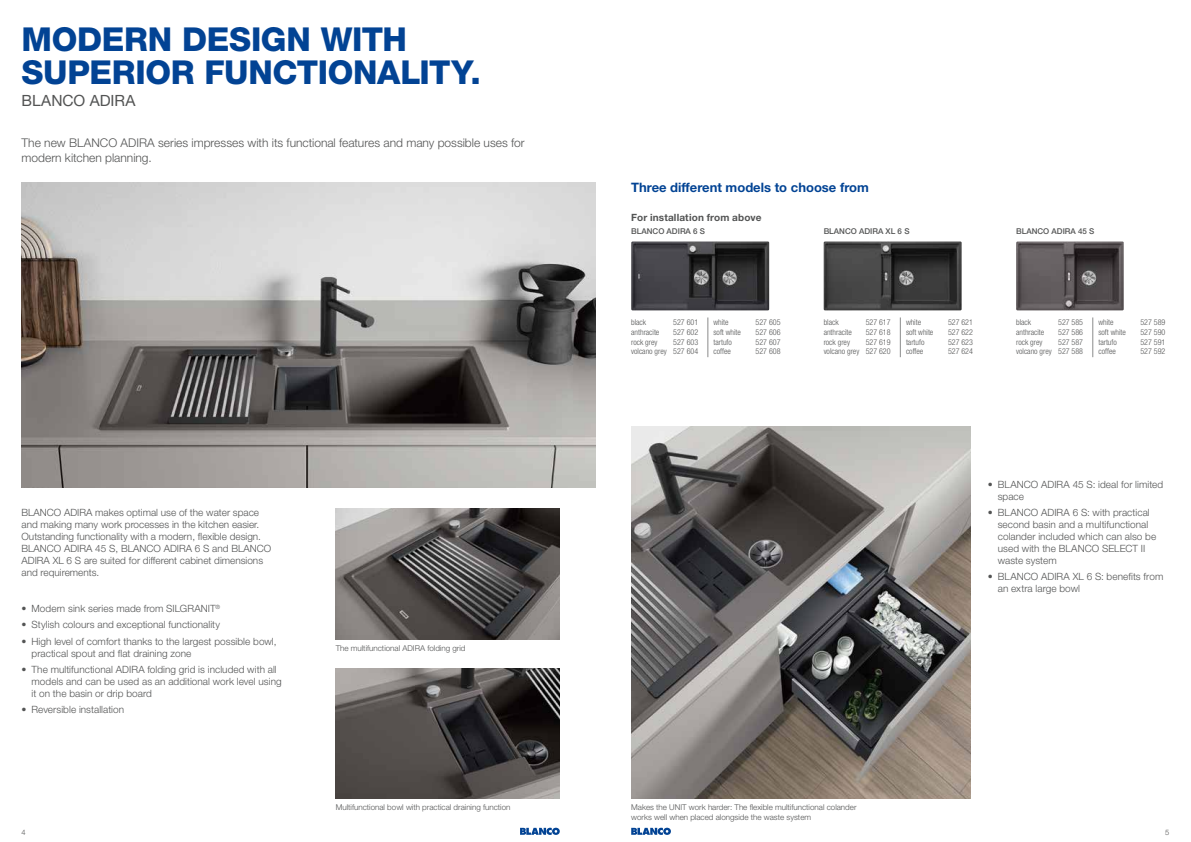
<style>
.page{position:relative;width:1191px;height:842px;background:#fff}
.page>*{position:absolute;margin:0;border:0;box-sizing:border-box;transform-origin:0 0}
.t1{font:800 33px/33px "Helvetica Neue LT Pro";letter-spacing:-.01em;color:#024394}
.t2{font:15.5px "Helvetica Neue LT Pro";letter-spacing:-.005em;color:#535454}
.t3{font:700 13px "Helvetica Neue LT Pro";color:#024394}
.t4{font:300 12px/14.4px "Helvetica Neue LT Pro";color:#535454}
.t5{font:300 10px/12px "Helvetica Neue LT Pro";letter-spacing:.005em;color:#535454}
.t6{font:700 10px "Helvetica Neue LT Pro";letter-spacing:.015em;color:#535454}
.t7{font:300 condensed 8px/9.6px "Helvetica Neue LT Pro";color:#535454;text-align:right}
.t8{font:300 8px/9.6px "Helvetica Neue LT Pro";color:#535454}
.t9{font:500 8px "Helvetica Neue LT Pro";color:#535454}
.t10{font:300 7.5px "Helvetica Neue LT Pro";color:#535454}
</style>
<div class="page">
<svg style="left:631px;top:828px;width:40px;height:7px"></svg>
<svg style="left:520px;top:828px;width:40px;height:7px"></svg>
<img style="left:22px;top:183px;width:573px;height:305px">
<img style="left:336px;top:509px;width:224px;height:130px">
<img style="left:336px;top:668px;width:224px;height:131px">
<img style="left:631px;top:427px;width:339px;height:372px">
<img style="left:631px;top:241px;width:138px;height:69px">
<hr style="left:707px;top:317px;width:1px;height:40px;background:#8a8b8b">
<img style="left:823px;top:241px;width:138px;height:69px">
<hr style="left:900px;top:317px;width:1px;height:40px;background:#8a8b8b">
<img style="left:1016px;top:241px;width:107px;height:69px">
<hr style="left:1092px;top:317px;width:1px;height:40px;background:#8a8b8b">
<h1 class="t1" style="left:22px;top:23px;width:461px">MODERN DESIGN WITH<br>SUPERIOR FUNCTIONALITY.</h1>
<h2 class="t2" style="left:22px;top:92px;width:115px">BLANCO ADIRA</h2>
<p class="t4" style="left:22px;top:135px;width:504px">The new BLANCO ADIRA series impresses with its functional features and many possible uses for modern kitchen planning.</p>
<p class="t5" style="left:22px;top:506px;width:251px">BLANCO ADIRA makes optimal use of the water space and making many work processes in the kitchen easier.<br>Outstanding functionality with a modern, flexible design.<br>BLANCO ADIRA 45 S, BLANCO ADIRA 6 S and BLANCO ADIRA XL 6 S are suited for different cabinet dimensions and requirements.</p>
<p class="t5" style="left:22px;top:602px;width:200px">• Modern sink series made from SILGRANIT<sup>®</sup></p>
<p class="t5" style="left:22px;top:619px;width:200px">• Stylish colours and exceptional functionality</p>
<p class="t5" style="left:32px;top:635px;width:246px;text-indent:-10px">• High level of comfort thanks to the largest possible bowl, practical spout and flat draining zone</p>
<p class="t5" style="left:32px;top:663px;width:252px;text-indent:-10px">• The multifunctional ADIRA folding grid is included with all models and can be used as an additional work level using it on the basin or drip board</p>
<p class="t5" style="left:22px;top:703px;width:104px">• Reversible installation</p>
<p class="t8" style="left:336px;top:643px;width:131px">The multifunctional ADIRA folding grid</p>
<p class="t8" style="left:336px;top:802px;width:176px">Multifunctional bowl with practical draining function</p>
<h3 class="t3" style="left:631px;top:179px;width:239px">Three different models to choose from</h3>
<p class="t9" style="left:631px;top:227px;width:75px">BLANCO ADIRA 6 S</p>
<p class="t6" style="left:631px;top:211px;width:132px">For installation from above</p>
<p class="t9" style="left:823px;top:227px;width:87px">BLANCO ADIRA XL 6 S</p>
<p class="t9" style="left:1016px;top:227px;width:80px">BLANCO ADIRA 45 S</p>
<p class="t7" style="left:631px;top:318px;width:16px">black</p>
<p class="t7" style="left:673px;top:318px;width:26px">527 601</p>
<p class="t7" style="left:631px;top:327px;width:30px">anthracite</p>
<p class="t7" style="left:673px;top:327px;width:26px">527 602</p>
<p class="t7" style="left:631px;top:337px;width:28px">rock grey</p>
<p class="t7" style="left:631px;top:337px;width:68px">527 603<br>volcano grey 527 604</p>
<p class="t7" style="left:713px;top:318px;width:17px">white</p>
<p class="t7" style="left:755px;top:318px;width:26px">527 605</p>
<p class="t7" style="left:713px;top:327px;width:29px">soft white</p>
<p class="t7" style="left:755px;top:327px;width:26px">527 606</p>
<p class="t7" style="left:713px;top:337px;width:20px">tartufo</p>
<p class="t7" style="left:755px;top:337px;width:26px">527 607</p>
<p class="t7" style="left:713px;top:347px;width:19px">coffee</p>
<p class="t7" style="left:755px;top:347px;width:26px">527 608</p>
<p class="t7" style="left:823px;top:318px;width:16px">black</p>
<p class="t7" style="left:865px;top:318px;width:26px">527 617</p>
<p class="t7" style="left:823px;top:327px;width:30px">anthracite</p>
<p class="t7" style="left:865px;top:327px;width:26px">527 618</p>
<p class="t7" style="left:823px;top:337px;width:28px">rock grey</p>
<p class="t7" style="left:823px;top:337px;width:68px">527 619<br>volcano grey 527 620</p>
<p class="t7" style="left:906px;top:318px;width:17px">white</p>
<p class="t7" style="left:948px;top:318px;width:26px">527 621</p>
<p class="t7" style="left:906px;top:327px;width:29px">soft white</p>
<p class="t7" style="left:948px;top:327px;width:26px">527 622</p>
<p class="t7" style="left:906px;top:337px;width:20px">tartufo</p>
<p class="t7" style="left:948px;top:337px;width:26px">527 623</p>
<p class="t7" style="left:906px;top:347px;width:19px">coffee</p>
<p class="t7" style="left:948px;top:347px;width:26px">527 624</p>
<p class="t7" style="left:1016px;top:318px;width:16px">black</p>
<p class="t7" style="left:1058px;top:318px;width:26px">527 585</p>
<p class="t7" style="left:1016px;top:327px;width:30px">anthracite</p>
<p class="t7" style="left:1058px;top:327px;width:26px">527 586</p>
<p class="t7" style="left:1016px;top:337px;width:28px">rock grey</p>
<p class="t7" style="left:1016px;top:337px;width:68px">527 587<br>volcano grey 527 588</p>
<p class="t7" style="left:1098px;top:318px;width:17px">white</p>
<p class="t7" style="left:1140px;top:318px;width:26px">527 589</p>
<p class="t7" style="left:1098px;top:327px;width:29px">soft white</p>
<p class="t7" style="left:1140px;top:327px;width:26px">527 590</p>
<p class="t7" style="left:1098px;top:337px;width:20px">tartufo</p>
<p class="t7" style="left:1140px;top:337px;width:26px">527 591</p>
<p class="t7" style="left:1098px;top:347px;width:19px">coffee</p>
<p class="t7" style="left:1140px;top:347px;width:26px">527 592</p>
<p class="t5" style="left:997px;top:478px;width:167px;text-indent:-10px">• BLANCO ADIRA 45 S: ideal for limited space</p>
<p class="t5" style="left:997px;top:506px;width:160px;text-indent:-10px">• BLANCO ADIRA 6 S: with practical second basin and a multifunctional colander included which can also be used with the BLANCO SELECT II waste system</p>
<p class="t5" style="left:997px;top:570px;width:167px;text-indent:-10px">• BLANCO ADIRA XL 6 S: benefits from an extra large bowl</p>
<p class="t8" style="left:631px;top:802px;width:227px">Makes the UNIT work harder: The flexible multifunctional colander works well when placed alongside the waste system</p>
<p class="t10" style="left:22px;top:828px;width:6px">4</p>
<p class="t10" style="left:1165px;top:828px;width:6px">5</p>
</div>
